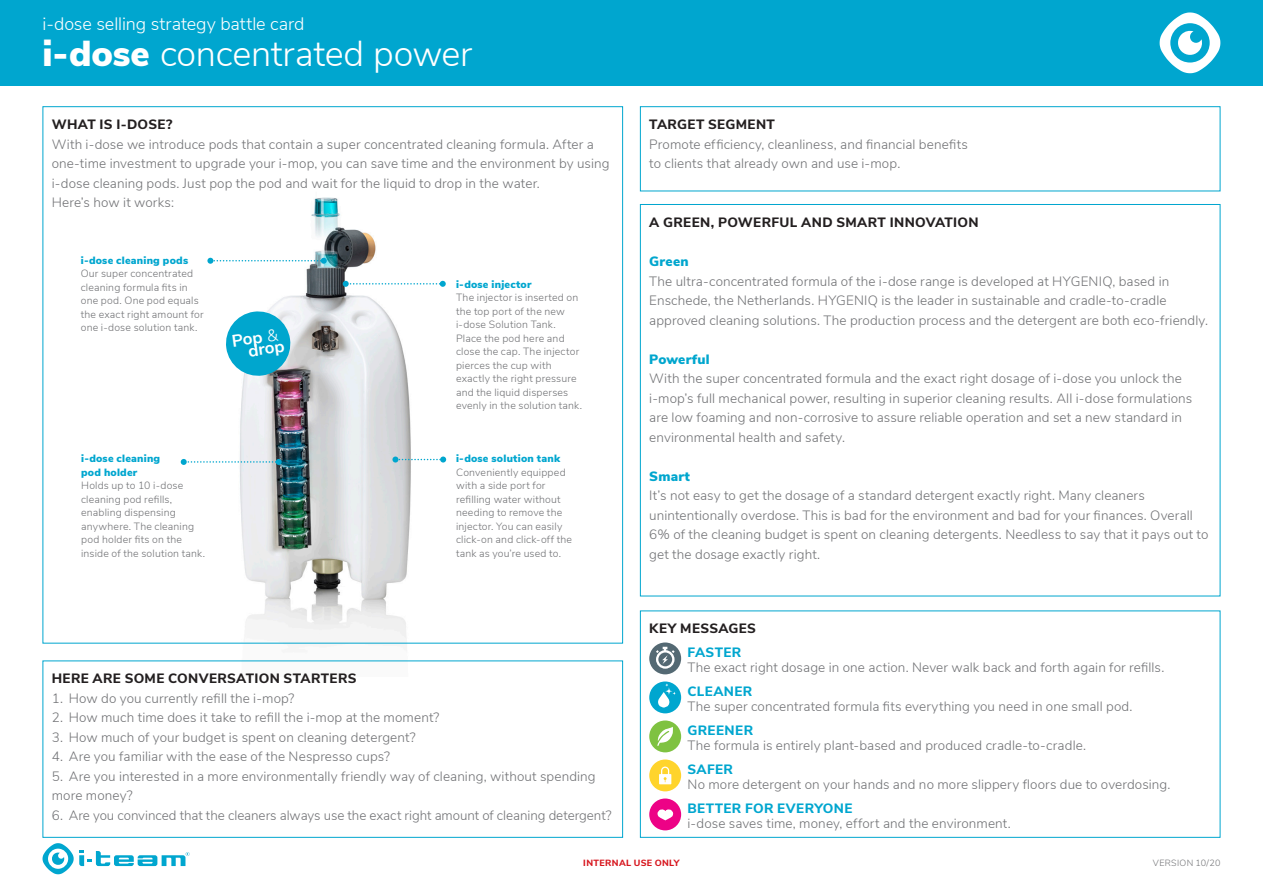
<style>
.page{position:relative;width:1263px;height:893px;background:#fff}
.page>*{position:absolute;margin:0;border:0;box-sizing:border-box;transform-origin:0 0}
.t1{font:300 36px "Nunito Sans";letter-spacing:-.01em;color:#fff}
.t2{font:300 18px "Nunito Sans";letter-spacing:-.005em;color:#fff}
.t3{font:700 16.95px "Nunito Sans";color:#fff}
.t4{font:300 13.5px/19.5px "Nunito Sans";letter-spacing:.01em;color:#717275}
.t5{font:800 13.5px "Nunito Sans";letter-spacing:.025em;color:#231f20}
.t6{font:800 13.5px "Nunito Sans";letter-spacing:.03em;color:#00a6cf}
.t7{font:900 13.5px "Nunito Sans";letter-spacing:.015em;color:#00a6ce}
.t8{font:300 10.5px/13.5px "Nunito Sans";letter-spacing:.02em;color:#717275}
.t9{font:900 10.5px/13.5px "Nunito Sans";letter-spacing:.02em;color:#00a6cf}
.t10{font:800 9px "Nunito Sans";letter-spacing:.035em;color:#d7171f}
.t11{font:300 9px "Nunito Sans";letter-spacing:.03em;color:#717275}
.s1{font-weight:900}
.s2{font-weight:900;color:#00a6cf}
.s3{font-weight:300}
</style>
<div class="page">
<img style="left:191px;top:197px;width:271px;height:447px">
<svg style="left:207px;top:258px;width:120px;height:6px"></svg>
<svg style="left:343px;top:281px;width:103px;height:6px"></svg>
<svg style="left:392px;top:456px;width:54px;height:6px"></svg>
<div style="left:0;top:0;width:1263px;height:85px;background:#00a6cf"></div>
<svg style="left:1159px;top:12px;width:61px;height:61px"></svg>
<div style="left:640px;top:106px;width:580px;height:85px;border:1px solid #00a6cf"></div>
<div style="left:43px;top:660px;width:580px;height:178px;border:1px solid #00a6cf"></div>
<svg style="left:43px;top:843px;width:147px;height:31px"></svg>
<div style="left:640px;top:610px;width:580px;height:228px;border:1px solid #00a6cf"></div>
<svg style="left:649px;top:759px;width:32px;height:32px"></svg>
<svg style="left:649px;top:798px;width:32px;height:32px"></svg>
<svg style="left:649px;top:681px;width:32px;height:32px"></svg>
<svg style="left:649px;top:642px;width:32px;height:32px"></svg>
<svg style="left:649px;top:720px;width:32px;height:32px"></svg>
<svg style="left:224px;top:309px;width:68px;height:69px"></svg>
<svg style="left:181px;top:459px;width:101px;height:6px"></svg>
<p class="t2" style="left:43px;top:10px;width:263px">i-dose selling strategy battle card</p>
<p class="t1" style="left:43px;top:27px;width:431px"><span class="s1">i-dose</span> concentrated power</p>
<p class="t5" style="left:52px;top:115px;width:122px">WHAT IS I-DOSE?</p>
<p class="t4" style="left:52px;top:133px;width:559px">With i-dose we introduce pods that contain a super concentrated cleaning formula. After a one-time investment to upgrade your i-mop, you can save time and the environment by using i-dose cleaning pods. Just pop the pod and wait for the liquid to drop in the water.<br>Here’s how it works:</p>
<p class="t8" style="left:81px;top:253px;width:124px"><span class="s2">i-dose cleaning pods<br></span>Our super concentrated cleaning formula fits in one pod. One pod equals the exact right amount for one i-dose solution tank.</p>
<p class="t3" style="left:230px;top:328px;width:48px;rotate:-8deg">Pop <span class="s3">&amp;</span></p>
<p class="t3" style="left:246px;top:339px;width:38px;rotate:-8deg">drop</p>
<p class="t9" style="left:81px;top:451px;width:81px">i-dose cleaning pod holder</p>
<p class="t8" style="left:81px;top:478px;width:126px">Holds up to 10 i-dose cleaning pod refills, enabling dispensing anywhere. The cleaning pod holder fits on the inside of the solution tank.</p>
<p class="t9" style="left:456px;top:277px;width:77px">i-dose injector</p>
<p class="t8" style="left:456px;top:290px;width:128px">The injector is inserted on the top port of the new i-dose Solution Tank.<br>Place the pod here and close the cap. The injector pierces the cup with exactly the right pressure and the liquid disperses evenly in the solution tank.</p>
<p class="t8" style="left:456px;top:451px;width:118px"><span class="s2">i-dose solution tank<br></span>Conveniently equipped with a side port for refilling water without needing to remove the injector. You can easily click-on and click-off the tank as you’re used to.</p>
<p class="t5" style="left:52px;top:669px;width:306px">HERE ARE SOME CONVERSATION STARTERS</p>
<p class="t4" style="left:52px;top:688px;width:244px">1. How do you currently refill the i-mop?</p>
<p class="t4" style="left:52px;top:707px;width:389px">2. How much time does it take to refill the i-mop at the moment?</p>
<p class="t4" style="left:52px;top:727px;width:365px">3. How much of your budget is spent on cleaning detergent?</p>
<p class="t4" style="left:52px;top:746px;width:340px">4. Are you familiar with the ease of the Nespresso cups?</p>
<p class="t4" style="left:52px;top:766px;width:545px">5. Are you interested in a more environmentally friendly way of cleaning, without spending more money?</p>
<p class="t4" style="left:52px;top:805px;width:561px">6. Are you convinced that the cleaners always use the exact right amount of cleaning detergent?</p>
<p class="t5" style="left:649px;top:115px;width:127px">TARGET SEGMENT</p>
<p class="t4" style="left:649px;top:133px;width:320px">Promote efficiency, cleanliness, and financial benefits to clients that already own and use i-mop.</p>
<p class="t5" style="left:649px;top:212px;width:331px">A GREEN, POWERFUL AND SMART INNOVATION</p>
<p class="t7" style="left:649px;top:251px;width:41px">Green</p>
<p class="t4" style="left:649px;top:270px;width:560px">The ultra-concentrated formula of the i-dose range is developed at HYGENIQ, based in<br>Enschede, the Netherlands. HYGENIQ is the leader in sustainable and cradle-to-cradle approved cleaning solutions. The production process and the detergent are both eco-friendly.</p>
<p class="t7" style="left:649px;top:349px;width:62px">Powerful</p>
<p class="t4" style="left:649px;top:368px;width:544px">With the super concentrated formula and the exact right dosage of i-dose you unlock the i-mop’s full mechanical power, resulting in superior cleaning results. All i-dose formulations are low foaming and non-corrosive to assure reliable operation and set a new standard in environmental health and safety.</p>
<p class="t7" style="left:649px;top:466px;width:42px">Smart</p>
<p class="t4" style="left:649px;top:485px;width:561px">It’s not easy to get the dosage of a standard detergent exactly right. Many cleaners unintentionally overdose. This is bad for the environment and bad for your finances. Overall 6% of the cleaning budget is spent on cleaning detergents. Needless to say that it pays out to get the dosage exactly right.</p>
<p class="t5" style="left:649px;top:619px;width:108px">KEY MESSAGES</p>
<p class="t6" style="left:687px;top:643px;width:55px">FASTER</p>
<p class="t4" style="left:687px;top:657px;width:478px">The exact right dosage in one action. Never walk back and forth again for refills.</p>
<p class="t6" style="left:687px;top:682px;width:66px">CLEANER</p>
<p class="t4" style="left:687px;top:696px;width:446px">The super concentrated formula fits everything you need in one small pod.</p>
<p class="t6" style="left:687px;top:721px;width:67px">GREENER</p>
<p class="t4" style="left:687px;top:735px;width:400px">The formula is entirely plant-based and produced cradle-to-cradle.</p>
<p class="t6" style="left:687px;top:760px;width:47px">SAFER</p>
<p class="t4" style="left:687px;top:774px;width:484px">No more detergent on your hands and no more slippery floors due to overdosing.</p>
<p class="t6" style="left:687px;top:799px;width:166px">BETTER FOR EVERYONE</p>
<p class="t4" style="left:687px;top:813px;width:325px">i-dose saves time, money, effort and the environment.</p>
<p class="t10" style="left:583px;top:856px;width:98px">INTERNAL USE ONLY</p>
<p class="t11" style="left:1153px;top:856px;width:69px">VERSION 10/20</p>
</div>
